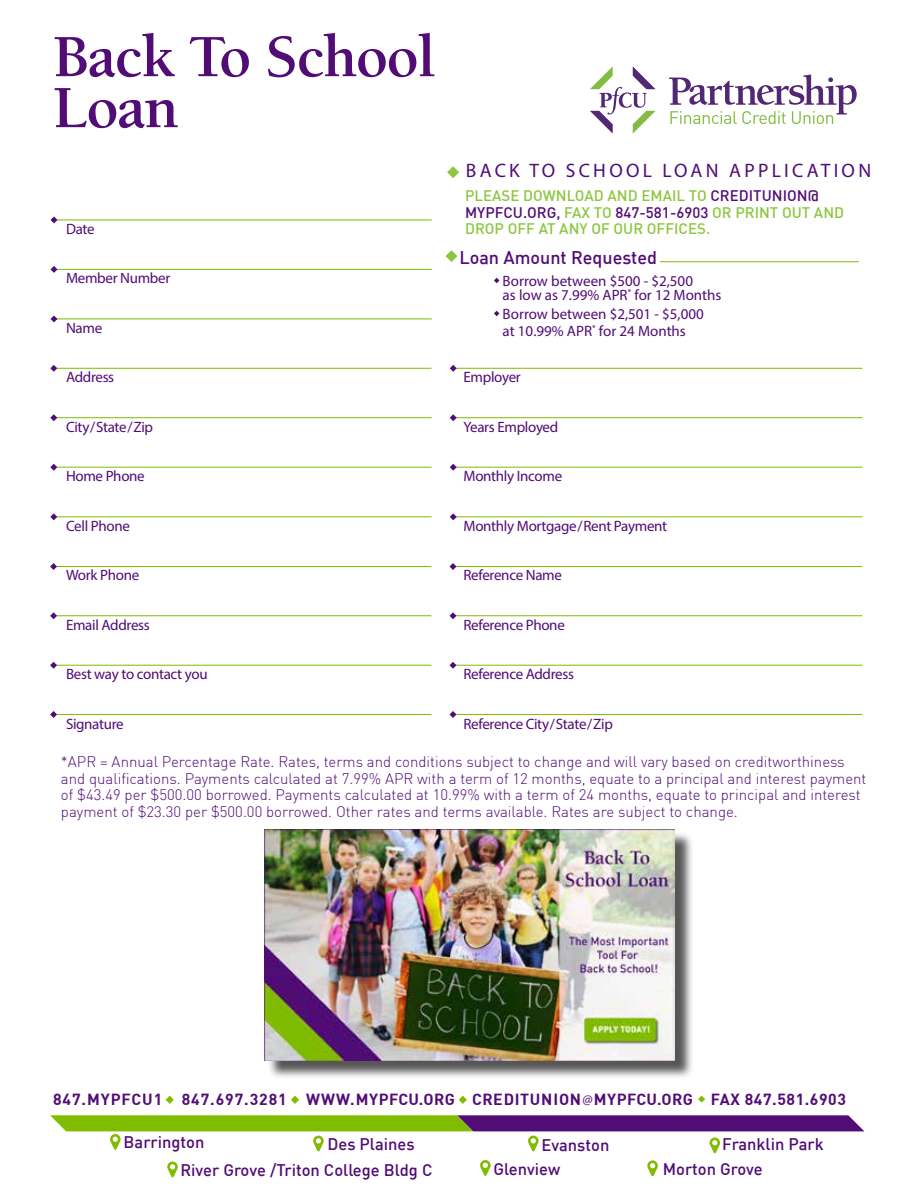
<style>
.page{position:relative;width:918px;height:1188px;background:#fff}
.page>*{position:absolute;margin:0;border:0;box-sizing:border-box;transform-origin:0 0}
.t1{font:700 61.5px/51px "Berkeley";letter-spacing:-.02em;color:#510c76}
.t2{font:19.5px "Myriad Pro";letter-spacing:.17em;color:#510c76}
.t3{font:500 18px "DIN";color:#510c76}
.t4{font:500 16.5px/23.9px "DIN";color:#510c76}
.t5{font:700 15.75px "DIN";letter-spacing:.04em;color:#510c76}
.t6{font:300 15px/16.5px "DIN";color:#510c76}
.t7{font:15px "Myriad Pro";letter-spacing:-.02em;color:#510c76}
.t8{font:500 15px/16.5px "DIN";color:#8dc63f}
.t9{font:15px/13.5px "Myriad Pro";color:#510c76}
.s1{color:#510c76}
.s2{font-family:"Myriad Pro";font-weight:400;font-size:14.1px}
</style>
<div class="page">
<div style="left:267px;top:832px;width:426px;height:247px;background:#000;opacity:.67"></div>
<img style="left:265px;top:829px;width:410px;height:231px">
<svg style="left:50px;top:1115px;width:814px;height:38px"></svg>
<svg style="left:167px;top:1162px;width:11px;height:15px"></svg>
<svg style="left:480px;top:1160px;width:11px;height:16px"></svg>
<svg style="left:647px;top:1160px;width:11px;height:16px"></svg>
<hr style="left:53px;top:220px;width:379px;height:1px;background:#80bc00">
<svg style="left:51px;top:216px;width:6px;height:7px"></svg>
<hr style="left:53px;top:269px;width:379px;height:1px;background:#80bc00">
<svg style="left:51px;top:266px;width:6px;height:7px"></svg>
<hr style="left:53px;top:319px;width:379px;height:1px;background:#80bc00">
<svg style="left:51px;top:315px;width:6px;height:7px"></svg>
<hr style="left:53px;top:368px;width:379px;height:1px;background:#80bc00">
<svg style="left:50px;top:365px;width:7px;height:7px"></svg>
<hr style="left:53px;top:417px;width:379px;height:1px;background:#80bc00">
<svg style="left:50px;top:414px;width:7px;height:7px"></svg>
<hr style="left:53px;top:467px;width:379px;height:1px;background:#80bc00">
<svg style="left:50px;top:464px;width:7px;height:7px"></svg>
<hr style="left:53px;top:516px;width:379px;height:1px;background:#80bc00">
<svg style="left:50px;top:513px;width:7px;height:7px"></svg>
<hr style="left:52px;top:566px;width:379px;height:1px;background:#80bc00">
<svg style="left:50px;top:563px;width:7px;height:7px"></svg>
<hr style="left:52px;top:615px;width:379px;height:1px;background:#80bc00">
<svg style="left:50px;top:612px;width:7px;height:7px"></svg>
<hr style="left:52px;top:665px;width:379px;height:1px;background:#80bc00">
<svg style="left:50px;top:662px;width:7px;height:7px"></svg>
<hr style="left:52px;top:714px;width:379px;height:1px;background:#80bc00">
<svg style="left:50px;top:711px;width:7px;height:7px"></svg>
<hr style="left:452px;top:368px;width:410px;height:1px;background:#80bc00">
<svg style="left:450px;top:365px;width:7px;height:7px"></svg>
<hr style="left:452px;top:417px;width:410px;height:1px;background:#80bc00">
<svg style="left:450px;top:414px;width:7px;height:7px"></svg>
<hr style="left:452px;top:467px;width:410px;height:1px;background:#80bc00">
<svg style="left:450px;top:464px;width:7px;height:7px"></svg>
<hr style="left:452px;top:516px;width:410px;height:1px;background:#80bc00">
<svg style="left:450px;top:513px;width:7px;height:7px"></svg>
<hr style="left:452px;top:566px;width:410px;height:1px;background:#80bc00">
<svg style="left:450px;top:563px;width:6px;height:7px"></svg>
<hr style="left:452px;top:615px;width:410px;height:1px;background:#80bc00">
<svg style="left:450px;top:612px;width:6px;height:7px"></svg>
<hr style="left:452px;top:665px;width:410px;height:1px;background:#80bc00">
<svg style="left:450px;top:662px;width:6px;height:7px"></svg>
<hr style="left:452px;top:714px;width:410px;height:1px;background:#80bc00">
<svg style="left:450px;top:711px;width:6px;height:7px"></svg>
<svg style="left:494px;top:278px;width:5px;height:5px"></svg>
<svg style="left:494px;top:311px;width:5px;height:5px"></svg>
<hr style="left:660px;top:261px;width:199px;height:1px;background:#80bc00">
<svg style="left:445px;top:250px;width:13px;height:12px"></svg>
<svg style="left:590px;top:66px;width:66px;height:68px"></svg>
<svg style="left:669px;top:75px;width:188px;height:49px"></svg>
<svg style="left:447px;top:166px;width:12px;height:12px"></svg>
<svg style="left:165px;top:1095px;width:9px;height:9px"></svg>
<svg style="left:291px;top:1095px;width:8px;height:9px"></svg>
<svg style="left:458px;top:1095px;width:9px;height:9px"></svg>
<svg style="left:698px;top:1095px;width:7px;height:8px"></svg>
<h1 class="t1" style="left:52px;top:36px;width:385px">Back To School<br>Loan</h1>
<p class="t7" style="left:66px;top:219px;width:30px">Date</p>
<p class="t7" style="left:66px;top:269px;width:106px">Member Number</p>
<p class="t7" style="left:66px;top:318px;width:38px">Name</p>
<p class="t7" style="left:66px;top:368px;width:50px">Address</p>
<p class="t7" style="left:66px;top:417px;width:89px">City/State/Zip</p>
<p class="t7" style="left:66px;top:467px;width:80px">Home Phone</p>
<p class="t7" style="left:66px;top:516px;width:65px">Cell Phone</p>
<p class="t7" style="left:66px;top:566px;width:75px">Work Phone</p>
<p class="t7" style="left:66px;top:615px;width:85px">Email Address</p>
<p class="t7" style="left:66px;top:665px;width:143px">Best way to contact you</p>
<p class="t7" style="left:66px;top:714px;width:59px">Signature</p>
<h2 class="t2" style="left:466px;top:158px;width:407px">BACK TO SCHOOL LOAN APPLICATION</h2>
<p class="t8" style="left:465px;top:187px;width:381px">PLEASE DOWNLOAD AND EMAIL TO <span class="s1">CREDITUNION@<br>MYPFCU.ORG,</span> FAX TO <span class="s1">847-581-6903</span> OR PRINT OUT AND<br>DROP OFF AT ANY OF OUR OFFICES.</p>
<p class="t3" style="left:459px;top:246px;width:199px">Loan Amount Requested</p>
<p class="t9" style="left:503px;top:274px;width:220px">Borrow between $500 - $2,500<br>as low as 7.99% APR<sup>*</sup> for 12 Months</p>
<p class="t9" style="left:503px;top:306px;width:203px;line-height:16.5px">Borrow between $2,501 - $5,000 at 10.99% APR<sup>*</sup> for 24 Months</p>
<p class="t7" style="left:464px;top:368px;width:59px">Employer</p>
<p class="t7" style="left:464px;top:417px;width:96px">Years Employed</p>
<p class="t7" style="left:464px;top:467px;width:100px">Monthly Income</p>
<p class="t7" style="left:464px;top:516px;width:205px">Monthly Mortgage/Rent Payment</p>
<p class="t7" style="left:464px;top:566px;width:100px">Reference Name</p>
<p class="t7" style="left:464px;top:615px;width:103px">Reference Phone</p>
<p class="t7" style="left:464px;top:665px;width:112px">Reference Address</p>
<p class="t7" style="left:464px;top:714px;width:151px">Reference City/State/Zip</p>
<p class="t6" style="left:61px;top:753px;width:807px">*APR = Annual Percentage Rate. Rates, terms and conditions subject to change and will vary based on creditworthiness and qualifications. Payments calculated at 7.99% APR with a term of 12 months, equate to a principal and interest payment of $43.49 per $500.00 borrowed. Payments calculated at 10.99% with a term of 24 months, equate to principal and interest payment of $23.30 per $500.00 borrowed. Other rates and terms available. Rates are subject to change.</p>
<p class="t5" style="left:53px;top:1089px;width:795px">847.MYPFCU1 847.697.3281 WWW.MYPFCU.ORG CREDITUNION<span class="s2">@</span>MYPFCU.ORG FAX 847.581.6903</p>
<p class="t4" style="left:124px;top:1130px;width:82px">Barrington</p>
<p class="t4" style="left:327px;top:1132px;width:89px">Des Plaines</p>
<p class="t4" style="left:722px;top:1132px;width:103px">Franklin Park</p>
<p class="t4" style="left:180px;top:1157px;width:254px">River Grove /Triton College Bldg C</p>
<p class="t4" style="left:663px;top:1157px;width:101px">Morton Grove</p>
<p class="t4" style="left:493px;top:1132px;width:117px;text-indent:48px">Evanston<br>Glenview</p>
</div>
